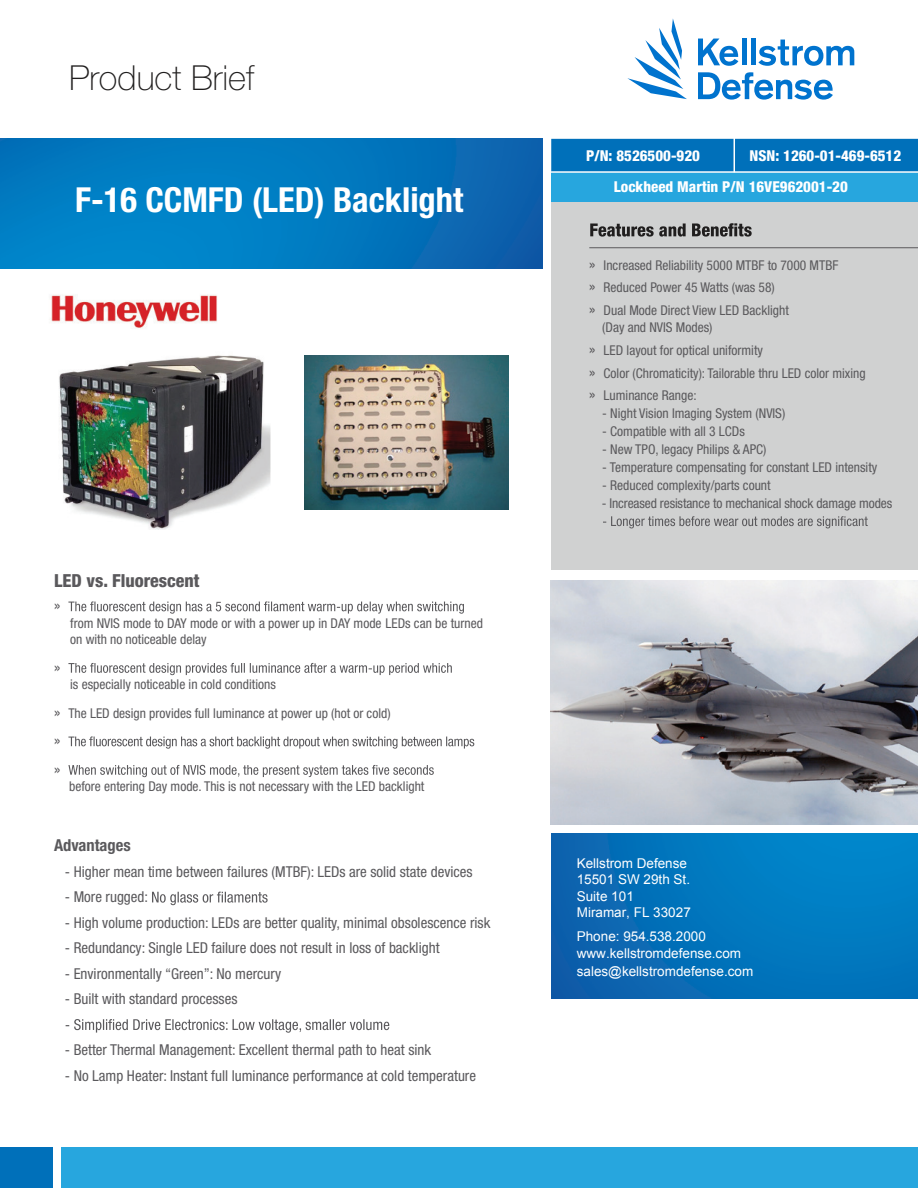
<style>
.page{position:relative;width:918px;height:1188px;background:#fff}
.page>*{position:absolute;margin:0;border:0;box-sizing:border-box;transform-origin:0 0}
.t1{font:700 condensed 34.5px "Helvetica Neue LT Std";color:#fff}
.t2{font:100 34.5px "Helvetica Neue LT Std";color:#201e1e}
.t3{font:800 condensed 18px "Helvetica Neue LT Std";color:#5a595c}
.t4{font:700 condensed 16.5px "Helvetica Neue LT Std";color:#5a595c}
.t5{font:condensed 16.5px/28.5px "Helvetica Neue LT Std";color:#5a595c}
.t6{font:condensed 15px "Helvetica Neue LT Std";color:#5a595c}
.t7{font:800 condensed 15px/32px "Helvetica Neue LT Std";color:#fff}
.t8{font:condensed 13.5px/22.5px "Helvetica Neue LT Std";color:#5a595c}
.t9{font:13.5px/16.2px "Arial";color:#fff}
.s1{font-size:16.5px}
</style>
<div class="page">
<div style="left:551px;top:201px;width:367px;height:368px;background:#d0d1d1"></div>
<div style="left:0;top:1148px;width:52px;height:40px;background:#0070ba"></div>
<div style="left:62px;top:1148px;width:856px;height:40px;background:#27a6de"></div>
<div style="left:551px;top:172px;width:367px;height:30px;background:#27a6de"></div>
<div style="left:551px;top:139px;width:367px;height:32px;background:#0070ba"></div>
<img style="left:551px;top:834px;width:367px;height:165px">
<img style="left:0;top:139px;width:542px;height:130px">
<hr style="left:551px;top:171px;width:367px;height:2px;background:#fff">
<img style="left:550px;top:580px;width:368px;height:245px">
<img style="left:50px;top:294px;width:167px;height:35px">
<svg style="left:152px;top:892px;width:116px;height:13px"></svg>
<svg style="left:66px;top:1019px;width:323px;height:14px"></svg>
<svg style="left:603px;top:516px;width:265px;height:12px"></svg>
<svg style="left:68px;top:601px;width:396px;height:13px"></svg>
<svg style="left:68px;top:663px;width:384px;height:12px"></svg>
<svg style="left:68px;top:736px;width:406px;height:13px"></svg>
<svg style="left:68px;top:765px;width:366px;height:12px"></svg>
<svg style="left:590px;top:223px;width:162px;height:14px"></svg>
<hr style="left:589px;top:247px;width:329px;height:1px;background:#5a595c">
<svg style="left:627px;top:18px;width:60px;height:81px"></svg>
<svg style="left:698px;top:39px;width:40px;height:27px"></svg>
<hr style="left:742px;top:39px;width:4px;height:26px;background:#0073ce">
<div style="left:751px;top:39px;width:5px;height:26px;background:#0073ce"></div>
<svg style="left:758px;top:40px;width:96px;height:26px"></svg>
<svg style="left:698px;top:72px;width:135px;height:28px"></svg>
<hr style="left:734px;top:136px;width:1px;height:36px;background:#fff">
<img style="left:59px;top:355px;width:211px;height:175px">
<img style="left:304px;top:356px;width:204px;height:153px">
<h1 class="t2" style="left:69px;top:58px;width:187px">Product Brief</h1>
<h1 class="t1" style="left:75px;top:178px;width:390px">F-16 CCMFD (LED) Backlight</h1>
<h2 class="t3" style="left:54px;top:569px;width:147px">LED vs. Fluorescent</h2>
<p class="t5" style="left:54px;top:591px;width:8px">»</p>
<p class="t8" style="left:70px;top:615px;width:414px;line-height:16.5px">from NVIS mode to DAY mode or with a power up in DAY mode LEDs can be turned on with no noticeable delay</p>
<p class="t5" style="left:54px;top:653px;width:8px">»</p>
<p class="t8" style="left:54px;top:670px;width:338px;line-height:28.5px;text-indent:16px">is especially noticeable in cold conditions<br><span class="s1">»</span> The LED design provides full luminance at power up (hot or cold)</p>
<p class="t5" style="left:54px;top:726px;width:8px">» »</p>
<p class="t8" style="left:69px;top:775px;width:357px">before entering Day mode. This is not necessary with the LED backlight</p>
<p class="t4" style="left:54px;top:836px;width:78px">Advantages</p>
<p class="t6" style="left:65px;top:863px;width:409px">- Higher mean time between failures (MTBF): LEDs are solid state devices</p>
<p class="t6" style="left:65px;top:888px;width:85px">- More rugged:</p>
<p class="t6" style="left:65px;top:914px;width:427px">- High volume production: LEDs are better quality, minimal obsolescence risk</p>
<p class="t6" style="left:65px;top:939px;width:376px">- Redundancy: Single LED failure does not result in loss of backlight</p>
<p class="t6" style="left:65px;top:965px;width:218px">- Environmentally “Green”: No mercury</p>
<p class="t6" style="left:65px;top:990px;width:174px">- Built with standard processes</p>
<p class="t6" style="left:65px;top:1041px;width:368px">- Better Thermal Management: Excellent thermal path to heat sink</p>
<p class="t6" style="left:65px;top:1067px;width:413px">- No Lamp Heater: Instant full luminance performance at cold temperature</p>
<p class="t7" style="left:586px;top:139px;width:115px">P/N: 8526500-920</p>
<p class="t7" style="left:614px;top:139px;width:289px;text-indent:136px">NSN: 1260-01-469-6512<br>Lockheed Martin P/N 16VE962001-20</p>
<p class="t8" style="left:589px;top:253px;width:251px"><span class="s1">»</span> Increased Reliability 5000 MTBF to 7000 MTBF <span class="s1">»</span> Reduced Power 45 Watts (was 58)<br><span class="s1">»</span> Dual Mode Direct View LED Backlight</p>
<p class="t8" style="left:589px;top:316px;width:278px;text-indent:13px">(Day and NVIS Modes)<br><span class="s1">»</span> LED layout for optical uniformity<br><span class="s1">»</span> Color (Chromaticity): Tailorable thru LED color mixing <span class="s1">»</span> Luminance Range:</p>
<p class="t8" style="left:602px;top:402px;width:185px">- Night Vision Imaging System (NVIS)</p>
<p class="t8" style="left:602px;top:420px;width:144px">- Compatible with all 3 LCDs</p>
<p class="t8" style="left:602px;top:438px;width:166px">- New TPO, legacy Philips &amp; APC)</p>
<p class="t8" style="left:602px;top:456px;width:277px">- Temperature compensating for constant LED intensity</p>
<p class="t8" style="left:602px;top:474px;width:170px">- Reduced complexity/parts count</p>
<p class="t8" style="left:602px;top:492px;width:292px">- Increased resistance to mechanical shock damage modes</p>
<p class="t9" style="left:577px;top:855px;width:116px">Kellstrom Defense<br>15501 SW 29th St.<br>Suite 101<br>Miramar, FL 33027</p>
<p class="t9" style="left:577px;top:927px;width:178px;line-height:17.5px">Phone: 954.538.2000 www.kellstromdefense.com sales@kellstromdefense.com</p>
</div>
